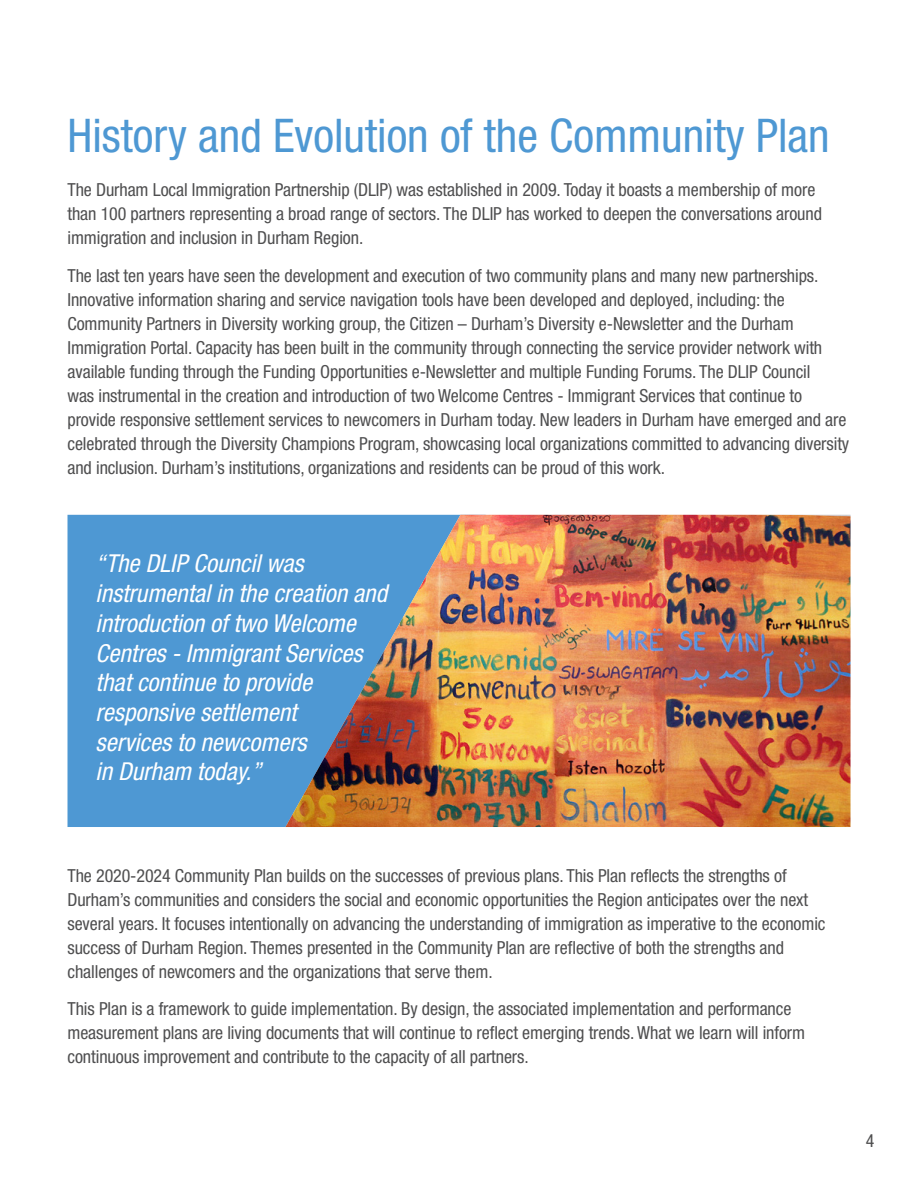
<style>
.page{position:relative;width:918px;height:1188px;background:#fff}
.page>*{position:absolute;margin:0;border:0;box-sizing:border-box;transform-origin:0 0}
.Section_Title{font:condensed 46.5px "Helvetica Neue LT Std";color:#4e98d3}
.Pull_Quote{font:italic condensed 24.75px/29.7px "Helvetica Neue LT Std";color:#fff}
.Body_Copy{font:condensed 18px/24px "Helvetica Neue LT Std";letter-spacing:-.005em;color:#4f4f50}
</style>
<div class="page">
<div style="left:68px;top:515px;width:217px;height:312px;background:#4e98d3"></div>
<img style="left:285px;top:515px;width:565px;height:312px">
<h1 class="Section_Title" style="left:68px;top:109px;width:764px">History and Evolution of the Community Plan</h1>
<p class="Body_Copy" style="left:68px;top:178px;width:756px">The Durham Local Immigration Partnership (DLIP) was established in 2009. Today it boasts a membership of more than 100 partners representing a broad range of sectors. The DLIP has worked to deepen the conversations around immigration and inclusion in Durham Region.</p>
<p class="Body_Copy" style="left:68px;top:263px;width:783px">The last ten years have seen the development and execution of two community plans and many new partnerships.<br>Innovative information sharing and service navigation tools have been developed and deployed, including: the Community Partners in Diversity working group, the Citizen – Durham’s Diversity e-Newsletter and the Durham Immigration Portal. Capacity has been built in the community through connecting the service provider network with available funding through the Funding Opportunities e-Newsletter and multiple Funding Forums. The DLIP Council<br>was instrumental in the creation and introduction of two Welcome Centres - Immigrant Services that continue to provide responsive settlement services to newcomers in Durham today. New leaders in Durham have emerged and are celebrated through the Diversity Champions Program, showcasing local organizations committed to advancing diversity and inclusion. Durham’s institutions, organizations and residents can be proud of this work.</p>
<p class="Pull_Quote" style="left:96px;top:549px;width:293px">“The DLIP Council was instrumental in the creation and introduction of two Welcome<br>Centres - Immigrant Services that continue to provide responsive settlement<br>services to newcomers<br>in Durham today.”</p>
<p class="Body_Copy" style="left:68px;top:863px;width:760px">The 2020-2024 Community Plan builds on the successes of previous plans. This Plan reflects the strengths of Durham’s communities and considers the social and economic opportunities the Region anticipates over the next several years. It focuses intentionally on advancing the understanding of immigration as imperative to the economic success of Durham Region. Themes presented in the Community Plan are reflective of both the strengths and challenges of newcomers and the organizations that serve them.</p>
<p class="Body_Copy" style="left:68px;top:997px;width:739px">This Plan is a framework to guide implementation. By design, the associated implementation and performance measurement plans are living documents that will continue to reflect emerging trends. What we learn will inform continuous improvement and contribute to the capacity of all partners.</p>
<p class="Body_Copy" style="left:866px;top:1129px;width:10px">4</p>
</div>
